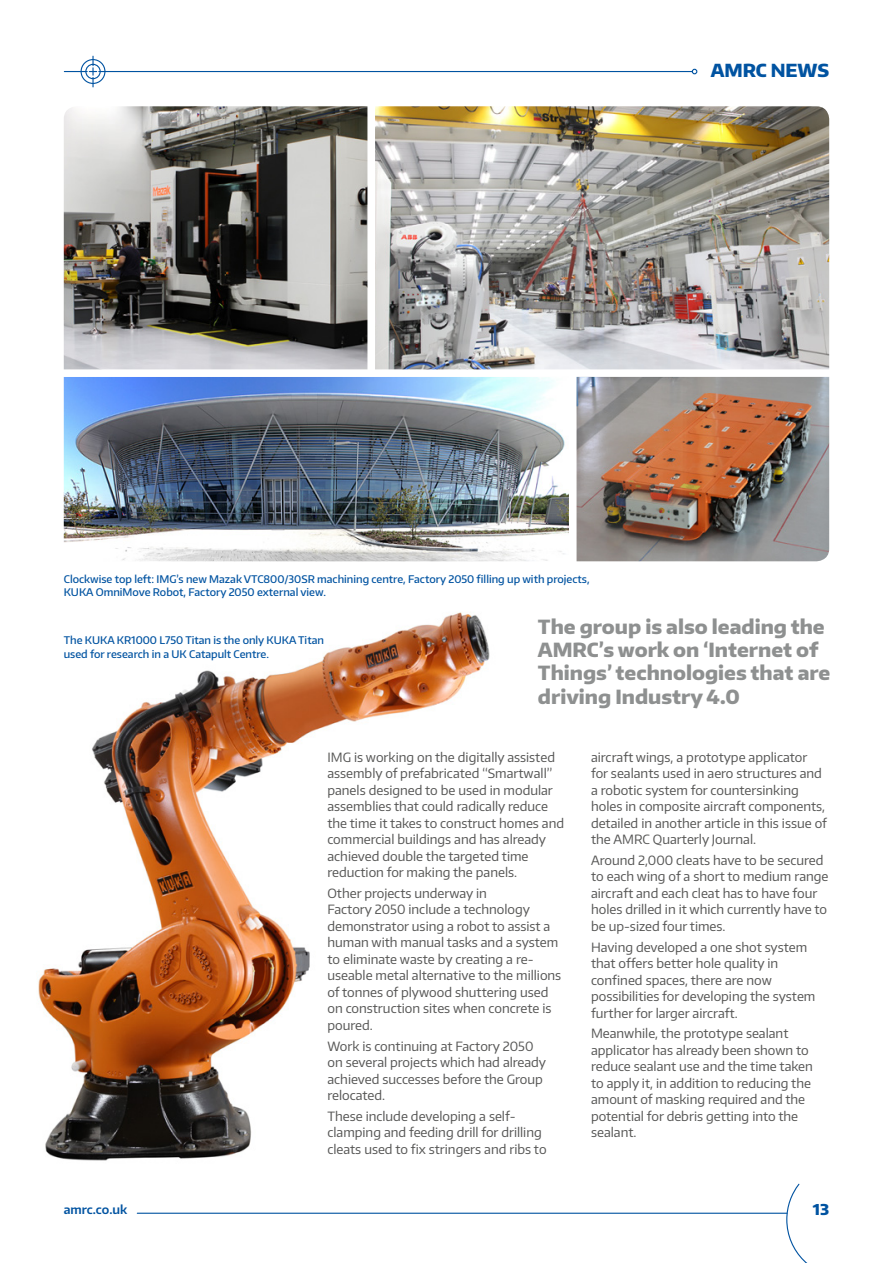
<style>
.page{position:relative;width:893px;height:1263px;background:#fff}
.page>*{position:absolute;margin:0;border:0;box-sizing:border-box;transform-origin:0 0}
.t1{font:800 19.5px/23.4px "Encode Sans";color:#8e9090}
.t2{font:800 18px "Encode Sans";color:#0053a1}
.t3{font:800 15px "Encode Sans";color:#0053a1}
.t4{font:12.75px/16.5px "Encode Sans";color:#575756}
.t5{font:600 12px "Encode Sans";color:#0053a1}
.t6{font:500 10.5px/13.5px "Encode Sans";color:#0053a1}
</style>
<div class="page">
<img style="left:576px;top:377px;width:253px;height:184px">
<img style="left:375px;top:106px;width:454px;height:263px">
<img style="left:64px;top:377px;width:505px;height:184px">
<img style="left:64px;top:106px;width:304px;height:263px">
<hr style="left:99px;top:71px;width:593px;height:1px;background:#0053a1">
<svg style="left:692px;top:69px;width:5px;height:5px"></svg>
<div style="left:81px;top:59px;width:24px;height:25px;border:1px solid #0053a1;border-radius:50%"></div>
<div style="left:85px;top:64px;width:16px;height:15px;border:1px solid #0053a1;border-radius:50%"></div>
<svg style="left:64px;top:56px;width:33px;height:31px"></svg>
<img style="left:38px;top:612px;width:452px;height:549px">
<hr style="left:137px;top:1213px;width:650px;height:1px;background:#0053a1">
<svg style="left:786px;top:1183px;width:22px;height:80px"></svg>
<h2 class="t2" style="left:711px;top:58px;width:120px">AMRC NEWS</h2>
<p class="t6" style="left:64px;top:572px;width:527px">Clockwise top left: IMG’s new Mazak VTC800/30SR machining centre, Factory 2050 filling up with projects,<br>KUKA OmniMove Robot, Factory 2050 external view.</p>
<h1 class="t1" style="left:538px;top:614px;width:294px">The group is also leading the<br>AMRC’s work on ‘Internet of<br>Things’ technologies that are driving Industry 4.0</h1>
<p class="t6" style="left:64px;top:633px;width:262px">The KUKA KR1000 L750 Titan is the only KUKA Titan used for research in a UK Catapult Centre.</p>
<p class="t4" style="left:327px;top:748px;width:238px">IMG is working on the digitally assisted assembly of prefabricated “Smartwall” panels designed to be used in modular assemblies that could radically reduce the time it takes to construct homes and commercial buildings and has already achieved double the targeted time reduction for making the panels.</p>
<p class="t4" style="left:327px;top:884px;width:235px">Other projects underway in<br>Factory 2050 include a technology demonstrator using a robot to assist a human with manual tasks and a system to eliminate waste by creating a re&shy;useable metal alternative to the millions of tonnes of plywood shuttering used on construction sites when concrete is poured.</p>
<p class="t4" style="left:327px;top:1037px;width:220px">Work is continuing at Factory 2050 on several projects which had already achieved successes before the Group relocated.</p>
<p class="t4" style="left:327px;top:1107px;width:221px">These include developing a self&shy;clamping and feeding drill for drilling cleats used to fix stringers and ribs to</p>
<p class="t4" style="left:591px;top:748px;width:237px">aircraft wings, a prototype applicator for sealants used in aero structures and a robotic system for countersinking holes in composite aircraft components, detailed in another article in this issue of the AMRC Quarterly Journal.</p>
<p class="t4" style="left:591px;top:851px;width:239px">Around 2,000 cleats have to be secured to each wing of a short to medium range aircraft and each cleat has to have four holes drilled in it which currently have to be up-sized four times.</p>
<p class="t4" style="left:591px;top:938px;width:226px">Having developed a one shot system that offers better hole quality in confined spaces, there are now possibilities for developing the system further for larger aircraft.</p>
<p class="t4" style="left:591px;top:1025px;width:223px">Meanwhile, the prototype sealant applicator has already been shown to reduce sealant use and the time taken to apply it, in addition to reducing the amount of masking required and the potential for debris getting into the sealant.</p>
<p class="t5" style="left:64px;top:1202px;width:65px">amrc.co.uk</p>
<p class="t3" style="left:813px;top:1200px;width:18px">13</p>
</div>
